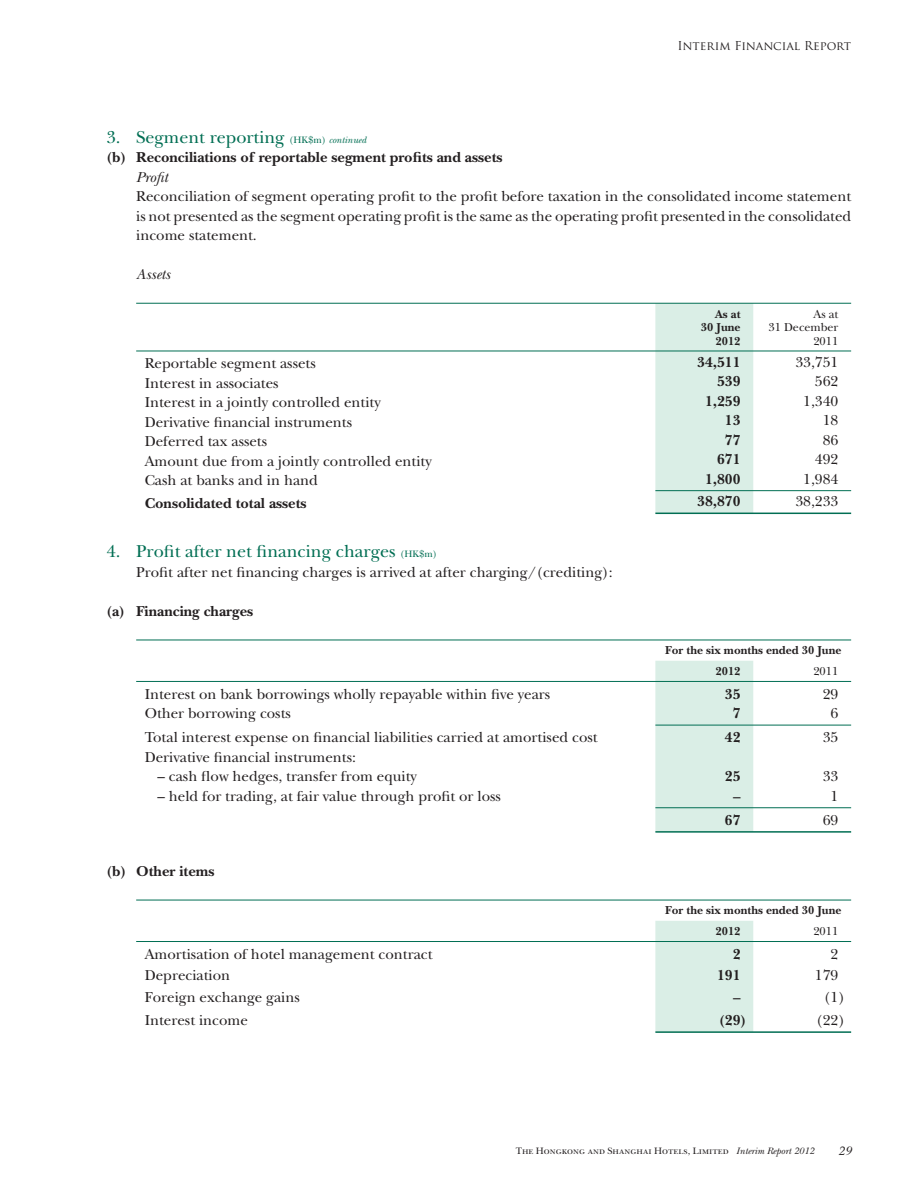
<style>
.page{position:relative;width:915px;height:1191px;background:#fff}
.page>*{position:absolute;margin:0;border:0;box-sizing:border-box;transform-origin:0 0}
.t1{font:18px "New Baskerville Std";color:#016e53}
.t2{font:15px/19.5px "New Baskerville Std";color:#231f20}
.t3{font:700 15px "New Baskerville Std";color:#231f20}
.t4{font:italic 15px "New Baskerville Std";color:#231f20}
.t5{font:italic 12.75px "New Baskerville Std";color:#231f20}
.t6{font:700 12px/13.5px "New Baskerville Std";color:#231f20}
.t7{font:12px/13.5px "New Baskerville Std";color:#231f20;text-align:right}
.t8{font:12px "Trajan Pro";color:#231f20}
.t9{font:9.75px "New Baskerville Std";color:#231f20}
.s1{font-size:9.75px}
.s2{font-family:"Century Schoolbook";font-size:9.75px}
.s3{font-style:italic;font-size:9.75px}
.s4{font-weight:700}
.s5{font-style:italic}
</style>
<div class="page">
<div style="left:655px;top:304px;width:98px;height:208px;background:#daeee6"></div>
<hr style="left:136px;top:303px;width:714px;height:1px;background:#016e53">
<hr style="left:136px;top:350px;width:714px;height:1px;background:#016e53">
<hr style="left:655px;top:490px;width:195px;height:1px;background:#016e53">
<hr style="left:655px;top:512px;width:195px;height:2px;background:#016e53">
<div style="left:655px;top:660px;width:98px;height:171px;background:#daeee6"></div>
<hr style="left:136px;top:681px;width:714px;height:1px;background:#016e53">
<hr style="left:136px;top:639px;width:714px;height:1px;background:#016e53">
<hr style="left:655px;top:807px;width:195px;height:1px;background:#016e53">
<hr style="left:655px;top:831px;width:195px;height:1px;background:#016e53">
<hr style="left:655px;top:724px;width:195px;height:1px;background:#016e53">
<div style="left:655px;top:921px;width:98px;height:110px;background:#daeee6"></div>
<hr style="left:136px;top:941px;width:714px;height:1px;background:#016e53">
<hr style="left:136px;top:899px;width:714px;height:1px;background:#016e53">
<hr style="left:655px;top:1031px;width:195px;height:1px;background:#016e53">
<p class="t8" style="left:677px;top:39px;width:175px">Interim Financial Report</p>
<p class="t1" style="left:106px;top:130px;width:261px">3. Segment reporting <span class="s1">(HK</span><span class="s2">$</span><span class="s1">m)</span> <span class="s3">continued</span></p>
<p class="t2" style="left:136px;top:149px;width:716px;text-indent:-30px"><span class="s4">(b) Reconciliations of reportable segment profits and assets<br></span><span class="s5">Profit<br></span>Reconciliation of segment operating profit to the profit before taxation in the consolidated income statement is not presented as the segment operating profit is the same as the operating profit presented in the consolidated income statement.</p>
<p class="t4" style="left:136px;top:268px;width:36px">Assets</p>
<p class="t6" style="left:700px;top:308px;width:41px;text-align:right">As at<br>30 June<br>2012</p>
<p class="t7" style="left:768px;top:308px;width:71px">As at<br>31 December<br>2011</p>
<p class="t2" style="left:145px;top:355px;width:172px">Reportable segment assets</p>
<p class="t3" style="left:697px;top:356px;width:45px">34,511</p>
<p class="t2" style="left:795px;top:353px;width:44px">33,751</p>
<p class="t2" style="left:145px;top:374px;width:135px">Interest in associates</p>
<p class="t3" style="left:716px;top:375px;width:25px">539</p>
<p class="t2" style="left:814px;top:373px;width:25px">562</p>
<p class="t2" style="left:145px;top:394px;width:238px">Interest in a jointly controlled entity</p>
<p class="t3" style="left:704px;top:395px;width:37px">1,259</p>
<p class="t2" style="left:803px;top:392px;width:37px">1,340</p>
<p class="t2" style="left:145px;top:413px;width:209px">Derivative financial instruments</p>
<p class="t3" style="left:724px;top:414px;width:17px">13</p>
<p class="t2" style="left:822px;top:412px;width:17px">18</p>
<p class="t2" style="left:145px;top:433px;width:124px">Deferred tax assets</p>
<p class="t3" style="left:724px;top:434px;width:17px">77</p>
<p class="t2" style="left:822px;top:431px;width:17px">86</p>
<p class="t2" style="left:145px;top:452px;width:289px">Amount due from a jointly controlled entity</p>
<p class="t3" style="left:716px;top:453px;width:25px">671</p>
<p class="t2" style="left:814px;top:451px;width:25px">492</p>
<p class="t2" style="left:145px;top:472px;width:175px">Cash at banks and in hand</p>
<p class="t3" style="left:704px;top:473px;width:37px">1,800</p>
<p class="t2" style="left:803px;top:470px;width:37px">1,984</p>
<p class="t3" style="left:145px;top:497px;width:163px">Consolidated total assets</p>
<p class="t3" style="left:697px;top:496px;width:45px">38,870</p>
<p class="t2" style="left:795px;top:493px;width:44px">38,233</p>
<p class="t1" style="left:106px;top:544px;width:332px">4. Profit after net financing charges <span class="s1">(HK</span><span class="s2">$</span><span class="s1">m)</span></p>
<p class="t2" style="left:136px;top:563px;width:478px">Profit after net financing charges is arrived at after charging/(crediting):</p>
<p class="t3" style="left:106px;top:605px;width:148px">(a) Financing charges</p>
<p class="t6" style="left:715px;top:641px;width:127px;line-height:20.7px;text-indent:-50px">For the six months ended 30 June<br>2012</p>
<p class="t7" style="left:813px;top:665px;width:26px">2011</p>
<p class="t2" style="left:145px;top:685px;width:407px">Interest on bank borrowings wholly repayable within five years</p>
<p class="t3" style="left:724px;top:688px;width:17px">35</p>
<p class="t2" style="left:822px;top:685px;width:17px">29</p>
<p class="t2" style="left:145px;top:705px;width:148px">Other borrowing costs</p>
<p class="t3" style="left:732px;top:707px;width:9px">7</p>
<p class="t2" style="left:830px;top:705px;width:9px">6</p>
<p class="t2" style="left:145px;top:729px;width:454px">Total interest expense on financial liabilities carried at amortised cost</p>
<p class="t3" style="left:724px;top:731px;width:17px">42</p>
<p class="t2" style="left:822px;top:729px;width:17px">35</p>
<p class="t2" style="left:145px;top:748px;width:213px">Derivative financial instruments:</p>
<p class="t2" style="left:157px;top:768px;width:261px">– cash flow hedges, transfer from equity</p>
<p class="t3" style="left:724px;top:770px;width:17px">25</p>
<p class="t2" style="left:822px;top:768px;width:17px">33</p>
<p class="t2" style="left:157px;top:787px;width:345px">– held for trading, at fair value through profit or loss</p>
<p class="t3" style="left:732px;top:790px;width:9px">–</p>
<p class="t2" style="left:830px;top:787px;width:9px">1</p>
<p class="t3" style="left:724px;top:814px;width:17px">67</p>
<p class="t2" style="left:822px;top:812px;width:17px">69</p>
<p class="t3" style="left:106px;top:865px;width:110px">(b) Other items</p>
<p class="t6" style="left:715px;top:901px;width:127px;line-height:20.7px;text-indent:-50px">For the six months ended 30 June<br>2012</p>
<p class="t7" style="left:813px;top:925px;width:26px">2011</p>
<p class="t2" style="left:145px;top:945px;width:289px">Amortisation of hotel management contract</p>
<p class="t3" style="left:732px;top:948px;width:9px">2</p>
<p class="t2" style="left:830px;top:945px;width:9px">2</p>
<p class="t2" style="left:145px;top:966px;width:87px">Depreciation</p>
<p class="t3" style="left:716px;top:969px;width:25px">191</p>
<p class="t2" style="left:814px;top:966px;width:25px">179</p>
<p class="t2" style="left:145px;top:989px;width:157px">Foreign exchange gains</p>
<p class="t3" style="left:732px;top:991px;width:9px">–</p>
<p class="t2" style="left:823px;top:989px;width:22px">(1)</p>
<p class="t2" style="left:145px;top:1011px;width:105px">Interest income</p>
<p class="t3" style="left:719px;top:1014px;width:29px">(29)</p>
<p class="t2" style="left:815px;top:1011px;width:30px">(22)</p>
<p class="t9" style="left:515px;top:1147px;width:299px">The Hongkong and Shanghai Hotels, Limited <span class="s5">Interim Report 2012</span></p>
<p class="t5" style="left:837px;top:1145px;width:15px">29</p>
</div>
